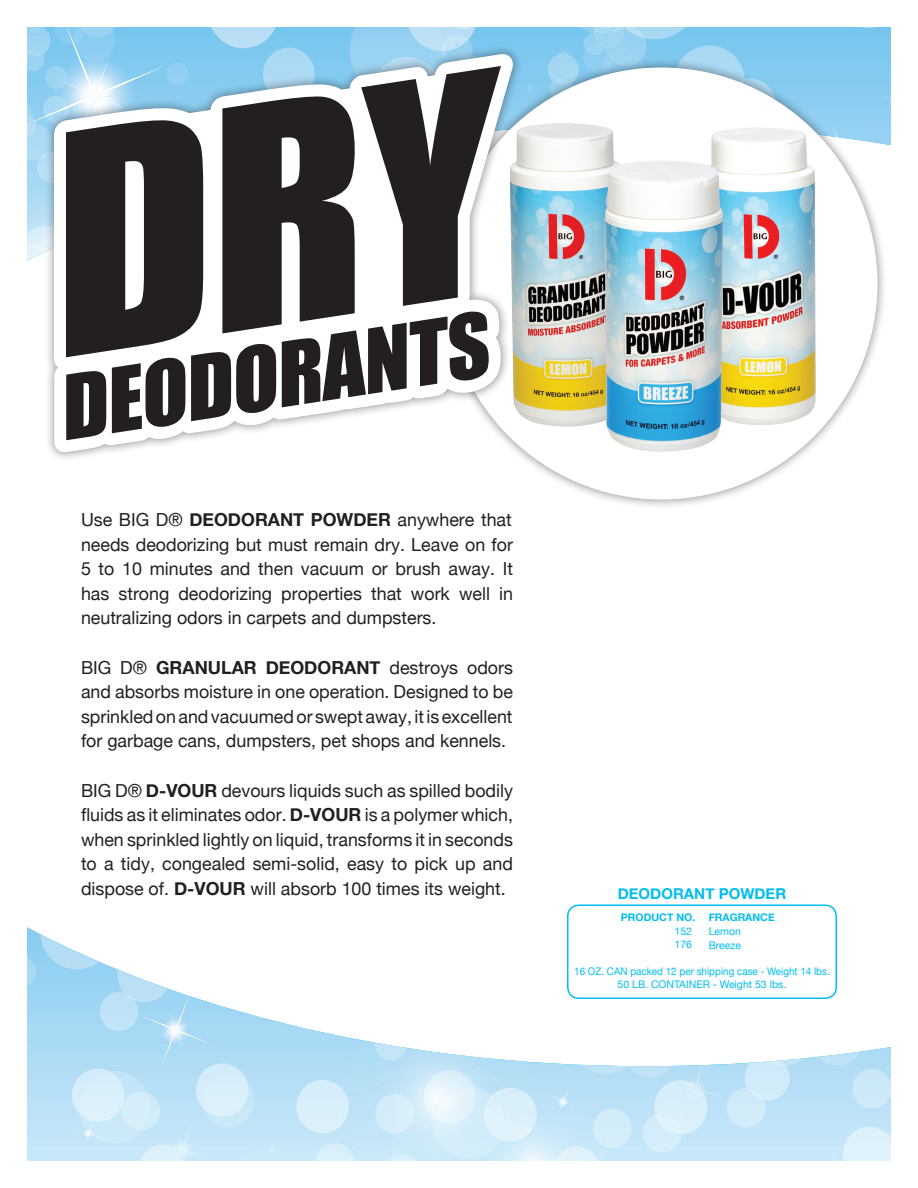
<style>
.page{position:relative;width:918px;height:1188px;background:#fff}
.page>*{position:absolute;margin:0;border:0;box-sizing:border-box;transform-origin:0 0}
.t1{font:18px/24.6px "Helvetica Neue";color:#231f20;text-align:justify}
.t2{font:700 15px "Helvetica Neue";color:#01bdf2}
.t3{font:10.5px/12.8px "Helvetica Neue";color:#01bdf2;text-align:center;scale:.94 1}
.t4{font:700 10.5px "Helvetica Neue";color:#01bdf2}
.t5{font:10.5px/13.5px "Helvetica Neue";color:#01bdf2}
.s1{font-weight:700}
</style>
<div class="page">
<svg style="left:256px;top:1016px;width:288px;height:123px"></svg>
<svg style="left:293px;top:1080px;width:50px;height:53px;background:#d2ebf9"></svg>
<img style="left:313px;top:1144px;width:30px;height:17px">
<svg style="left:262px;top:1138px;width:16px;height:16px"></svg>
<img style="left:343px;top:1040px;width:192px;height:121px">
<img style="left:342px;top:1089px;width:9px;height:33px">
<img style="left:431px;top:1086px;width:61px;height:72px">
<img style="left:421px;top:1070px;width:53px;height:48px">
<img style="left:433px;top:1086px;width:44px;height:38px">
<img style="left:382px;top:1154px;width:42px;height:7px">
<img style="left:373px;top:1094px;width:44px;height:40px">
<img style="left:492px;top:1088px;width:30px;height:2px">
<img style="left:536px;top:1090px;width:8px;height:63px">
<img style="left:536px;top:1107px;width:2px;height:26px">
<img style="left:460px;top:1090px;width:76px;height:71px">
<img style="left:460px;top:1109px;width:41px;height:50px">
<img style="left:497px;top:1091px;width:39px;height:51px">
<img style="left:483px;top:1100px;width:24px;height:40px">
<svg style="left:544px;top:991px;width:347px;height:170px"></svg>
<img style="left:374px;top:1043px;width:32px;height:17px">
<svg style="left:301px;top:1016px;width:234px;height:20px"></svg>
<svg style="left:27px;top:927px;width:229px;height:234px"></svg>
<img style="left:27px;top:226px;width:15px;height:15px">
<img style="left:27px;top:241px;width:15px;height:15px">
<img style="left:27px;top:245px;width:10px;height:16px">
<svg style="left:27px;top:27px;width:163px;height:165px;background:#98d2f1"></svg>
<svg style="left:207px;top:27px;width:684px;height:29px;background:#85cbef"></svg>
<div style="left:434px;top:56px;width:474px;height:474px;background:#231f20;opacity:.44"></div>
<div style="left:446px;top:68px;width:432px;height:432px;background:#fff;border-radius:50%"></div>
<img style="left:543px;top:123px;width:72px;height:304px">
<img style="left:711px;top:127px;width:105px;height:298px">
<img style="left:605px;top:161px;width:118px;height:291px">
<div style="left:42px;top:43px;width:501px;height:440px;background:#231f20;opacity:.44"></div>
<svg style="left:42px;top:455px;width:478px;height:75px"></svg>
<svg style="left:42px;top:31px;width:491px;height:424px"></svg>
<svg style="left:66px;top:360px;width:423px;height:84px"></svg>
<svg style="left:66px;top:63px;width:435px;height:297px;fill:#231f20"></svg>
<div style="left:567px;top:904px;width:270px;height:95px;border:2px solid #01bdf2;border-radius:11px"></div>
<p class="t1" style="left:81px;top:508px;width:434px">Use BIG D® <span class="s1">DEODORANT POWDER</span> anywhere that needs deodorizing but must remain dry. Leave on for 5 to 10 minutes and then vacuum or brush away. It has strong deodorizing properties that work well in neutralizing odors in carpets and dumpsters.</p>
<p class="t1" style="left:81px;top:656px;width:434px">BIG D® <span class="s1">GRANULAR DEODORANT</span> destroys odors and absorbs moisture in one operation. Designed to be sprinkled on and vacuumed or swept away, it is excellent for garbage cans, dumpsters, pet shops and kennels.</p>
<p class="t1" style="left:81px;top:779px;width:433px">BIG D® <span class="s1">D-VOUR</span> devours liquids such as spilled bodily fluids as it eliminates odor. <span class="s1">D-VOUR</span> is a polymer which, when sprinkled lightly on liquid, transforms it in seconds to a tidy, congealed semi-solid, easy to pick up and dispose of. <span class="s1">D-VOUR</span> will absorb 100 times its weight.</p>
<p class="t2" style="left:618px;top:882px;width:170px">DEODORANT POWDER</p>
<p class="t4" style="left:621px;top:910px;width:76px">PRODUCT NO.</p>
<p class="t5" style="left:674px;top:925px;width:19px">152<br>176</p>
<p class="t4" style="left:709px;top:910px;width:68px">FRAGRANCE</p>
<p class="t5" style="left:709px;top:925px;width:34px">Lemon<br>Breeze</p>
<p class="t3" style="left:574px;top:966px;width:273px">16 OZ. CAN packed 12 per shipping case - Weight 14 lbs.<br>50 LB. CONTAINER - Weight 53 lbs.</p>
</div>
